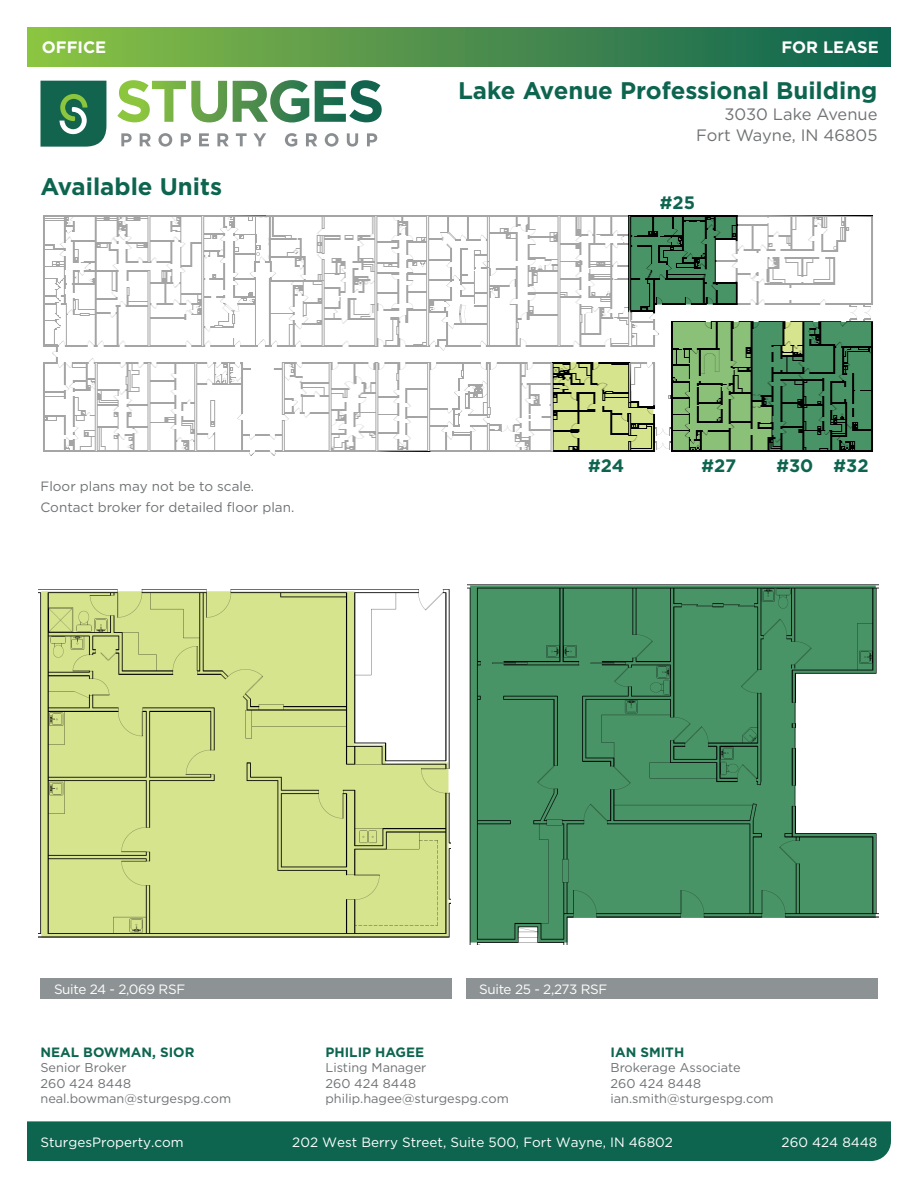
<style>
.page{position:relative;width:918px;height:1188px;background:#fff}
.page>*{position:absolute;margin:0;border:0;box-sizing:border-box;transform-origin:0 0}
.t1{font:700 24px "Gotham";color:#0d6550}
.t2{font:700 18px "Gotham";color:#0d6550}
.t3{font:16.5px/21px "Gotham";color:#6f7274;text-align:right}
.t4{font:700 16.5px "Gotham";color:#fff}
.t5{font:13.5px "Gotham";color:#fff}
.t6{font:13.5px "Gotham";color:#6f7274}
.t7{font:700 13.5px "Gotham";color:#0d6550}
.t8{font:13.5px "Gotham";letter-spacing:-.025em;color:#fff}
.t9{font:12.75px/15.3px "Gotham";color:#6f7274}
</style>
<div class="page">
<div style="left:27px;top:1121px;width:864px;height:40px;background:#0d6550"></div>
<svg style="left:40px;top:81px;width:66px;height:66px;background:#2e775c"></svg>
<svg style="left:121px;top:133px;width:11px;height:13px"></svg>
<svg style="left:140px;top:133px;width:11px;height:13px"></svg>
<svg style="left:158px;top:133px;width:14px;height:14px"></svg>
<svg style="left:181px;top:133px;width:10px;height:13px"></svg>
<svg style="left:199px;top:133px;width:10px;height:13px"></svg>
<svg style="left:217px;top:133px;width:12px;height:13px"></svg>
<svg style="left:236px;top:133px;width:11px;height:13px"></svg>
<svg style="left:253px;top:133px;width:13px;height:13px"></svg>
<svg style="left:285px;top:133px;width:12px;height:14px"></svg>
<svg style="left:306px;top:133px;width:11px;height:13px"></svg>
<svg style="left:325px;top:133px;width:14px;height:14px"></svg>
<svg style="left:347px;top:133px;width:11px;height:14px"></svg>
<svg style="left:367px;top:133px;width:10px;height:13px"></svg>
<svg style="left:117px;top:80px;width:265px;height:43px"></svg>
<div style="left:27px;top:27px;width:864px;height:40px;background:linear-gradient(to right,#8dc145,#0d6153)"></div>
<svg style="left:43px;top:215px;width:587px;height:238px"></svg>
<svg style="left:630px;top:215px;width:243px;height:237px"></svg>
<img style="left:39px;top:589px;width:411px;height:349px">
<div style="left:40px;top:978px;width:412px;height:20px;background:#8d9294"></div>
<img style="left:467px;top:584px;width:412px;height:361px">
<div style="left:466px;top:978px;width:412px;height:20px;background:#8d9294"></div>
<p class="t4" style="left:42px;top:37px;width:66px">OFFICE</p>
<p class="t4" style="left:781px;top:37px;width:99px">FOR LEASE</p>
<h1 class="t1" style="left:458px;top:75px;width:421px">Lake Avenue Professional Building</h1>
<p class="t3" style="left:696px;top:104px;width:183px">3030 Lake Avenue<br>Fort Wayne, IN 46805</p>
<p class="t1" style="left:40px;top:170px;width:183px">Available Units</p>
<p class="t2" style="left:660px;top:191px;width:37px">#25</p>
<p class="t6" style="left:40px;top:478px;width:215px">Floor plans may not be to scale.</p>
<p class="t6" style="left:40px;top:499px;width:255px">Contact broker for detailed floor plan.</p>
<p class="t2" style="left:588px;top:453px;width:37px">#24</p>
<p class="t2" style="left:701px;top:453px;width:36px">#27</p>
<p class="t2" style="left:776px;top:453px;width:38px">#30</p>
<p class="t2" style="left:834px;top:453px;width:36px">#32</p>
<p class="t8" style="left:54px;top:980px;width:133px">Suite 24 - 2,069 RSF</p>
<p class="t8" style="left:479px;top:980px;width:130px">Suite 25 - 2,273 RSF</p>
<p class="t7" style="left:40px;top:1043px;width:155px">NEAL BOWMAN, SIOR</p>
<p class="t9" style="left:40px;top:1060px;width:192px">Senior Broker<br>260 424 8448 neal.bowman@sturgespg.com</p>
<p class="t7" style="left:326px;top:1043px;width:100px">PHILIP HAGEE</p>
<p class="t9" style="left:326px;top:1060px;width:185px">Listing Manager<br>260 424 8448 philip.hagee@sturgespg.com</p>
<p class="t7" style="left:610px;top:1043px;width:75px">IAN SMITH</p>
<p class="t9" style="left:610px;top:1060px;width:165px">Brokerage Associate<br>260 424 8448 ian.smith@sturgespg.com</p>
<p class="t5" style="left:40px;top:1133px;width:145px">SturgesProperty.com</p>
<p class="t5" style="left:292px;top:1133px;width:382px">202 West Berry Street, Suite 500, Fort Wayne, IN 46802</p>
<p class="t5" style="left:782px;top:1133px;width:97px">260 424 8448</p>
</div>
